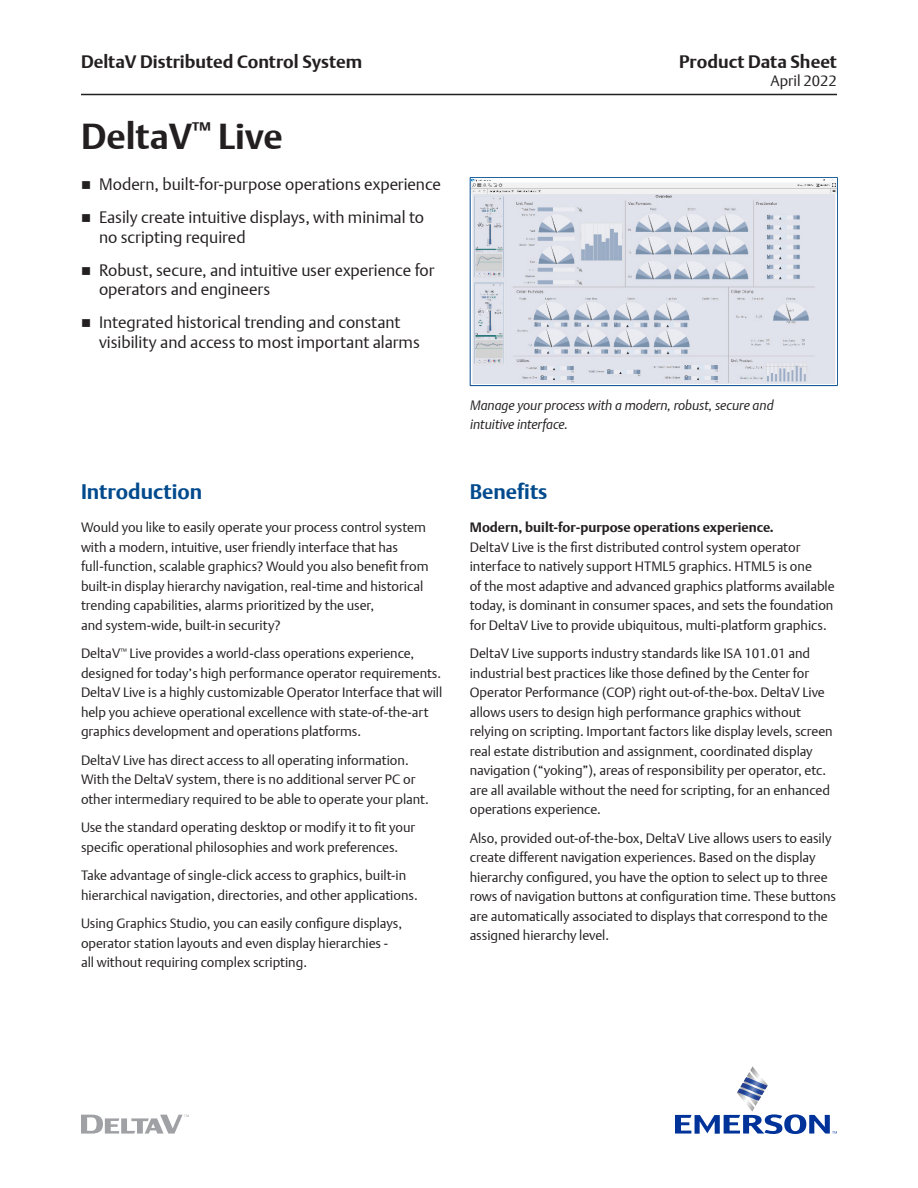
<style>
.page{position:relative;width:918px;height:1188px;background:#fff}
.page>*{position:absolute;margin:0;border:0;box-sizing:border-box;transform-origin:0 0}
.Document_Title{font:700 36px "DTL Argo T";color:#231f20}
.Subhead_1{font:700 21px "DTL Argo T";color:#004a8d}
.t1{font:700 18px "DTL Argo T";color:#231f20}
.t2{font:16.5px/19.5px "DTL Argo T Light";color:#231f20}
.t3{font:15px "DTL Argo T Light";color:#231f20}
.Body_Text{font:13.5px/19.5px "DTL Argo T Light";color:#231f20}
.Image_Illustration_C{font:italic 13.5px/19.5px "DTL Argo T Light";letter-spacing:-.005em;color:#231f20}
.s1{font-family:"DTL Argo T";font-weight:700}
</style>
<div class="page">
<hr style="left:81px;top:94px;width:756px;height:1px;background:#231f20">
<svg style="left:81px;top:1115px;width:108px;height:19px"></svg>
<svg style="left:675px;top:1066px;width:162px;height:68px"></svg>
<hr style="left:470px;top:385px;width:368px;height:1px;background:#004a8d">
<hr style="left:470px;top:177px;width:368px;height:1px;background:#004a8d">
<hr style="left:470px;top:178px;width:1px;height:207px;background:#004a8d">
<hr style="left:837px;top:178px;width:1px;height:207px;background:#004a8d">
<img style="left:471px;top:179px;width:365px;height:205px">
<h3 class="t1" style="left:81px;top:51px;width:283px">DeltaV Distributed Control System</h3>
<h3 class="t1" style="left:679px;top:51px;width:159px">Product Data Sheet</h3>
<p class="Document_Title" style="left:81px;top:115px;width:203px">DeltaV<sup>™</sup> Live</p>
<p class="t2" style="left:99px;top:174px;width:344px">Modern, built-for-purpose operations experience</p>
<p class="t2" style="left:99px;top:207px;width:327px">Easily create intuitive displays, with minimal to no scripting required</p>
<p class="t2" style="left:99px;top:260px;width:337px">Robust, secure, and intuitive user experience for operators and engineers</p>
<p class="t2" style="left:99px;top:312px;width:322px">Integrated historical trending and constant visibility and access to most important alarms</p>
<p class="Subhead_1" style="left:81px;top:480px;width:123px">Introduction</p>
<p class="Body_Text" style="left:81px;top:518px;width:349px">Would you like to easily operate your process control system with a modern, intuitive, user friendly interface that has full-function, scalable graphics? Would you also benefit from built-in display hierarchy navigation, real-time and historical trending capabilities, alarms prioritized by the user,<br>and system-wide, built-in security?</p>
<p class="Body_Text" style="left:81px;top:644px;width:363px">DeltaV<sup>™</sup> Live provides a world-class operations experience, designed for today’s high performance operator requirements.<br>DeltaV Live is a highly customizable Operator Interface that will help you achieve operational excellence with state-of-the-art graphics development and operations platforms.</p>
<p class="Body_Text" style="left:81px;top:750px;width:349px">DeltaV Live has direct access to all operating information.<br>With the DeltaV system, there is no additional server PC or other intermediary required to be able to operate your plant.</p>
<p class="Body_Text" style="left:81px;top:818px;width:336px">Use the standard operating desktop or modify it to fit your specific operational philosophies and work preferences.</p>
<p class="Body_Text" style="left:81px;top:866px;width:338px">Take advantage of single-click access to graphics, built-in hierarchical navigation, directories, and other applications.</p>
<p class="Body_Text" style="left:81px;top:914px;width:323px">Using Graphics Studio, you can easily configure displays, operator station layouts and even display hierarchies - all without requiring complex scripting.</p>
<p class="t3" style="left:770px;top:72px;width:68px">April 2022</p>
<p class="Image_Illustration_C" style="left:470px;top:395px;width:305px">Manage your process with a modern, robust, secure and intuitive interface.</p>
<p class="Subhead_1" style="left:470px;top:480px;width:79px">Benefits</p>
<p class="Body_Text" style="left:470px;top:518px;width:367px"><span class="s1">Modern, built-for-purpose operations experience.<br></span>DeltaV Live is the first distributed control system operator interface to natively support HTML5 graphics. HTML5 is one<br>of the most adaptive and advanced graphics platforms available today, is dominant in consumer spaces, and sets the foundation for DeltaV Live to provide ubiquitous, multi-platform graphics.</p>
<p class="Body_Text" style="left:470px;top:644px;width:365px">DeltaV Live supports industry standards like ISA 101.01 and industrial best practices like those defined by the Center for Operator Performance (COP) right out-of-the-box. DeltaV Live allows users to design high performance graphics without relying on scripting. Important factors like display levels, screen real estate distribution and assignment, coordinated display navigation (“yoking”), areas of responsibility per operator, etc. are all available without the need for scripting, for an enhanced operations experience.</p>
<p class="Body_Text" style="left:470px;top:828px;width:368px">Also, provided out-of-the-box, DeltaV Live allows users to easily create different navigation experiences. Based on the display hierarchy configured, you have the option to select up to three rows of navigation buttons at configuration time. These buttons are automatically associated to displays that correspond to the assigned hierarchy level.</p>
</div>
